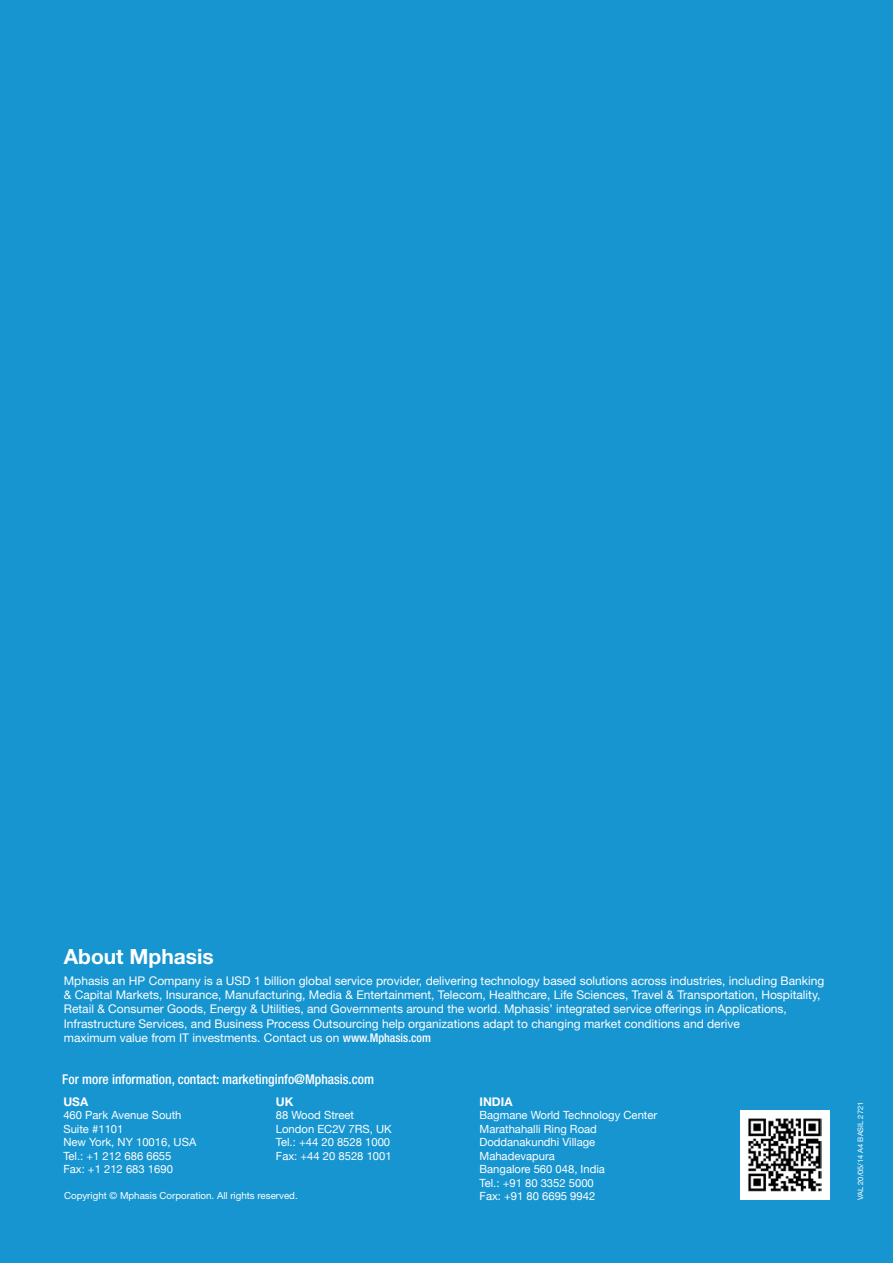
<style>
.page{position:relative;width:893px;height:1263px;background:#1795d0}
.page>*{position:absolute;margin:0;border:0;box-sizing:border-box;transform-origin:0 0}
.t1{font:700 21px "Helvetica Neue LT Std";color:#fff}
.t2{font:500 condensed 13.5px "Helvetica Neue LT Std";color:#fff}
.t3{font:12px/14.4px "Helvetica Neue LT Std";color:#fff}
.t4{font:700 12px "Helvetica Neue LT Std";color:#fff}
.t5{font:11.25px/13.5px "Helvetica Neue";color:#fff}
.t6{font:9.75px "Helvetica Neue LT Std";color:#fff}
.t7{font:7.5px "Helvetica Neue";color:#fff}
.s1{font-weight:500;font-stretch:condensed}
</style>
<div class="page">
<div style="left:740px;top:1110px;width:89px;height:89px;background:#fff"></div>
<img style="left:748px;top:1118px;width:73px;height:73px">
<h1 class="t1" style="left:64px;top:943px;width:152px">About Mphasis</h1>
<p class="t3" style="left:64px;top:973px;width:762px">Mphasis an HP Company is a USD 1 billion global service provider, delivering technology based solutions across industries, including Banking &amp; Capital Markets, Insurance, Manufacturing, Media &amp; Entertainment, Telecom, Healthcare, Life Sciences, Travel &amp; Transportation, Hospitality, Retail &amp; Consumer Goods, Energy &amp; Utilities, and Governments around the world. Mphasis’ integrated service offerings in Applications, Infrastructure Services, and Business Process Outsourcing help organizations adapt to changing market conditions and derive<br>maximum value from IT investments. Contact us on <span class="s1">www.Mphasis.com</span></p>
<p class="t2" style="left:62px;top:1071px;width:313px">For more information, contact: marketinginfo@Mphasis.com</p>
<p class="t4" style="left:63px;top:1094px;width:26px">USA</p>
<p class="t5" style="left:63px;top:1108px;width:134px">460 Park Avenue South<br>Suite #1101<br>New York, NY 10016, USA<br>Tel.: +1 212 686 6655<br>Fax: +1 212 683 1690</p>
<p class="t6" style="left:64px;top:1189px;width:235px">Copyright © Mphasis Corporation. All rights reserved.</p>
<p class="t4" style="left:276px;top:1094px;width:19px">UK</p>
<p class="t5" style="left:276px;top:1108px;width:117px">88 Wood Street<br>London EC2V 7RS, UK<br>Tel.: +44 20 8528 1000<br>Fax: +44 20 8528 1001</p>
<p class="t4" style="left:480px;top:1094px;width:35px">INDIA</p>
<p class="t5" style="left:480px;top:1108px;width:179px">Bagmane World Technology Center<br>Marathahalli Ring Road<br>Doddanakundhi Village<br>Mahadevapura<br>Bangalore 560 048, India<br>Tel.: +91 80 3352 5000<br>Fax: +91 80 6695 9942</p>
<p class="t7" style="left:856px;top:1200px;width:100px;rotate:-90deg">VAL 20/05/14 A4 BASIL 2721</p>
</div>
